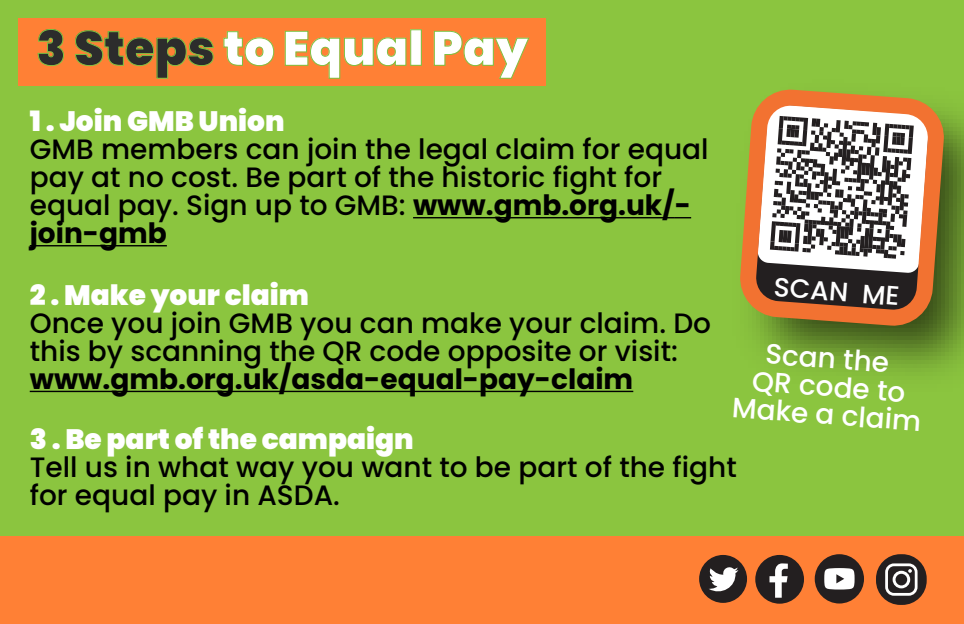
<style>
.page{position:relative;width:964px;height:624px;background:#8bc53f}
.page>*{position:absolute;margin:0;border:0;box-sizing:border-box;transform-origin:0 0}
.t1{font:900 48px "Poppins";color:#fff}
.t2{font:500 28px/28px "Poppins";color:#000}
.t3{font:900 28px "Poppins";color:#fff}
.t4{font:700 28px "Poppins";color:#000}
.t5{font:500 28px/28px "Poppins";color:#fff;text-align:center}
.t6{font:500 26.4px "Poppins";color:#fff}
.s1{color:#2c2c2c}
.s2{font-weight:700}
</style>
<div class="page">
<div style="left:0;top:536px;width:964px;height:88px;background:#ff8035"></div>
<div style="left:18px;top:18px;width:528px;height:68px;background:#ff8035"></div>
<hr style="left:413px;top:217px;width:262px;height:1px;background:#000">
<svg style="left:675px;top:217px;width:16px;height:1px"></svg>
<hr style="left:30px;top:245px;width:137px;height:1px;background:#000">
<hr style="left:30px;top:391px;width:603px;height:1px;background:#000">
<svg style="left:37px;top:29px;width:27px;height:38px"></svg>
<svg style="left:75px;top:30px;width:139px;height:49px"></svg>
<svg style="left:223px;top:31px;width:52px;height:36px"></svg>
<svg style="left:284px;top:30px;width:123px;height:49px"></svg>
<div style="left:410px;top:29px;width:12px;height:37px;border:1px solid #7dc242"></div>
<svg style="left:433px;top:30px;width:97px;height:49px"></svg>
<img style="left:740px;top:89px;width:224px;height:287px">
<svg style="left:743px;top:91px;width:198px;height:243px"></svg>
<div style="left:699px;top:555px;width:48px;height:48px;background:#231f20;border-radius:50%"></div>
<svg style="left:709px;top:567px;width:29px;height:25px"></svg>
<div style="left:755px;top:555px;width:49px;height:48px;background:#231f20;border-radius:50%"></div>
<svg style="left:769px;top:563px;width:19px;height:34px"></svg>
<div style="left:815px;top:554px;width:49px;height:49px;background:#231f20;border-radius:50%"></div>
<svg style="left:824px;top:568px;width:30px;height:21px"></svg>
<div style="left:876px;top:554px;width:50px;height:51px;background:#231f20;border-radius:24px"></div>
<svg style="left:885px;top:563px;width:32px;height:32px"></svg>
<h1 class="t1" style="left:36px;top:21px;width:493px"><span class="s1">3 Steps</span> to Equal Pay</h1>
<p class="t3" style="left:30px;top:105px;width:256px">1 . Join GMB Union</p>
<p class="t2" style="left:30px;top:135px;width:680px">GMB members can join the legal claim for equal pay at no cost. Be part of the historic fight for equal pay. Sign up to GMB: <span class="s2">www.gmb.org.uk/- join-gmb</span></p>
<p class="t3" style="left:30px;top:278px;width:281px">2 . Make your claim</p>
<p class="t2" style="left:30px;top:309px;width:683px">Once you join GMB you can make your claim. Do this by scanning the QR code opposite or visit:</p>
<p class="t6" style="left:775px;top:271px;width:127px;rotate:5deg">SCAN ME</p>
<p class="t5" style="left:737px;top:338px;width:191px;rotate:4deg">Scan the<br>QR code to<br>Make a claim</p>
<p class="t4" style="left:30px;top:362px;width:605px">www.gmb.org.uk/asda-equal-pay-claim</p>
<p class="t3" style="left:30px;top:422px;width:385px">3 . Be part of the campaign</p>
<p class="t2" style="left:30px;top:453px;width:708px">Tell us in what way you want to be part of the fight for equal pay in ASDA.</p>
</div>
